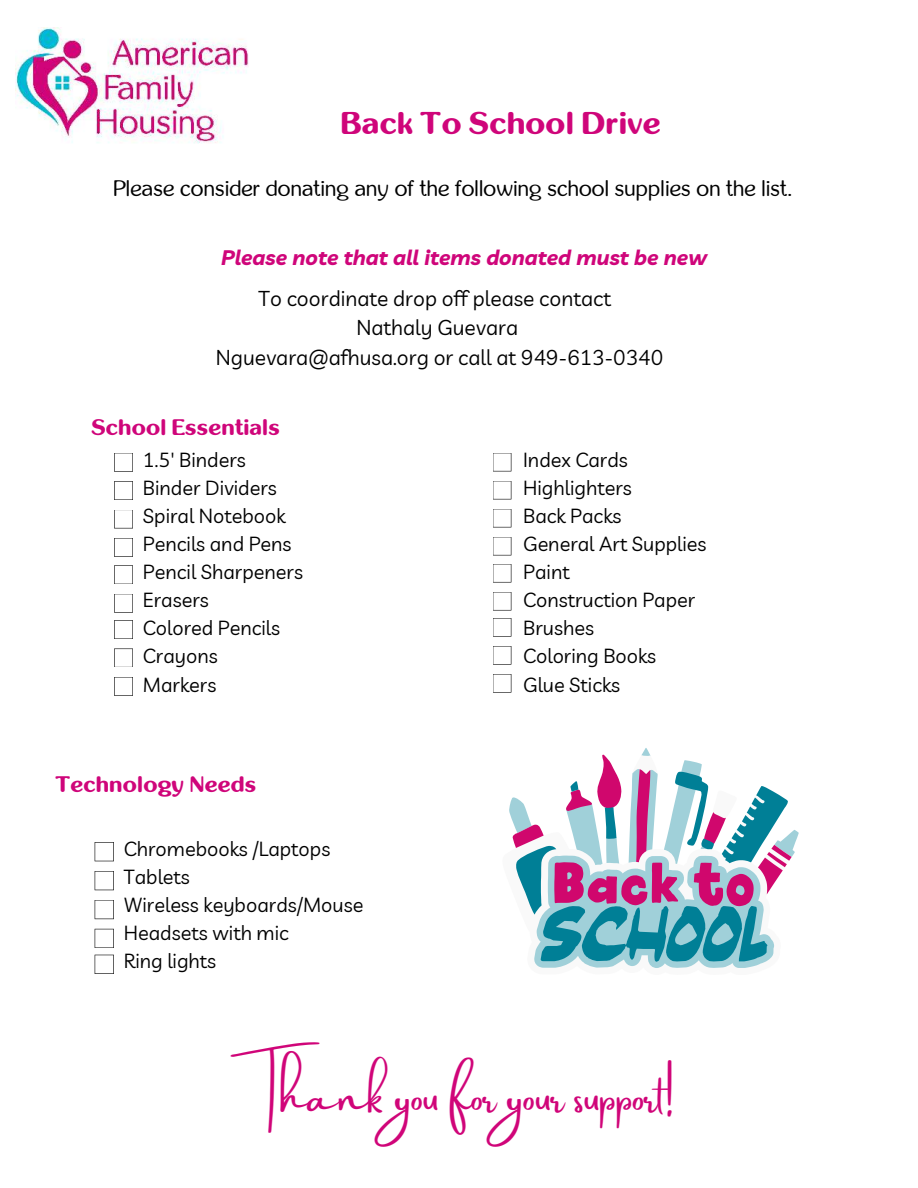
<style>
.page{position:relative;width:918px;height:1188px;background:#fff}
.page>*{position:absolute;margin:0;border:0;box-sizing:border-box;transform-origin:0 0}
.t1{font:43.35px "Amsterdam Two";color:#d00579}
.t2{font:700 31.5px "inglobal";color:#cf057a}
.t3{font:22.5px "inglobal";color:#000}
.t4{font:700 22.5px "inglobal";color:#cf057a}
.t5{font:21px/29.2px "Livvic";color:#000;text-align:center}
.t6{font:italic 700 21px "Livvic";color:#cf057a}
.t7{font:19.95px/28.2px "Livvic";color:#000}
</style>
<div class="page">
<img style="left:16px;top:27px;width:233px;height:116px">
<svg style="left:114px;top:453px;width:19px;height:19px"></svg>
<svg style="left:114px;top:481px;width:19px;height:19px"></svg>
<svg style="left:114px;top:510px;width:19px;height:18px"></svg>
<svg style="left:114px;top:538px;width:19px;height:19px"></svg>
<svg style="left:114px;top:565px;width:19px;height:19px"></svg>
<svg style="left:114px;top:594px;width:19px;height:19px"></svg>
<svg style="left:114px;top:620px;width:19px;height:19px"></svg>
<svg style="left:114px;top:648px;width:19px;height:19px"></svg>
<svg style="left:114px;top:677px;width:19px;height:19px"></svg>
<svg style="left:493px;top:453px;width:18px;height:18px"></svg>
<svg style="left:493px;top:481px;width:18px;height:18px"></svg>
<svg style="left:493px;top:509px;width:18px;height:18px"></svg>
<svg style="left:493px;top:537px;width:18px;height:18px"></svg>
<svg style="left:493px;top:564px;width:18px;height:19px"></svg>
<svg style="left:493px;top:592px;width:18px;height:19px"></svg>
<svg style="left:493px;top:618px;width:18px;height:19px"></svg>
<svg style="left:493px;top:646px;width:18px;height:19px"></svg>
<svg style="left:493px;top:674px;width:18px;height:19px"></svg>
<svg style="left:95px;top:842px;width:19px;height:19px"></svg>
<svg style="left:95px;top:871px;width:19px;height:19px"></svg>
<svg style="left:95px;top:900px;width:19px;height:19px"></svg>
<svg style="left:95px;top:929px;width:19px;height:19px"></svg>
<svg style="left:95px;top:955px;width:19px;height:19px"></svg>
<svg style="left:535px;top:830px;width:264px;height:138px"></svg>
<svg style="left:509px;top:748px;width:283px;height:158px"></svg>
<svg style="left:516px;top:772px;width:272px;height:190px"></svg>
<h2 class="t2" style="left:341px;top:106px;width:321px">Back To School Drive</h2>
<p class="t3" style="left:114px;top:176px;width:681px">Please consider donating any of the following school supplies on the list.</p>
<p class="t6" style="left:221px;top:241px;width:487px">Please note that all items donated must be new</p>
<p class="t5" style="left:216px;top:283px;width:449px">To coordinate drop off please contact<br>Nathaly Guevara<br>Nguevara@afhusa.org or call at 949-613-0340</p>
<p class="t4" style="left:92px;top:415px;width:190px">School Essentials</p>
<p class="t7" style="left:143px;top:444px;width:162px">1.5' Binders<br>Binder Dividers<br>Spiral Notebook<br>Pencils and Pens<br>Pencil Sharpeners<br>Erasers<br>Colored Pencils<br>Crayons<br>Markers</p>
<p class="t7" style="left:523px;top:444px;width:185px">Index Cards<br>Highlighters<br>Back Packs<br>General Art Supplies<br>Paint<br>Construction Paper<br>Brushes<br>Coloring Books<br>Glue Sticks</p>
<p class="t4" style="left:56px;top:771px;width:202px">Technology Needs</p>
<p class="t7" style="left:124px;top:833px;width:241px">Chromebooks /Laptops<br>Tablets<br>Wireless keyboards/Mouse<br>Headsets with mic<br>Ring lights</p>
<h1 class="t1" style="left:244px;top:1073px;width:432px">Thank you for your support!</h1>
</div>
